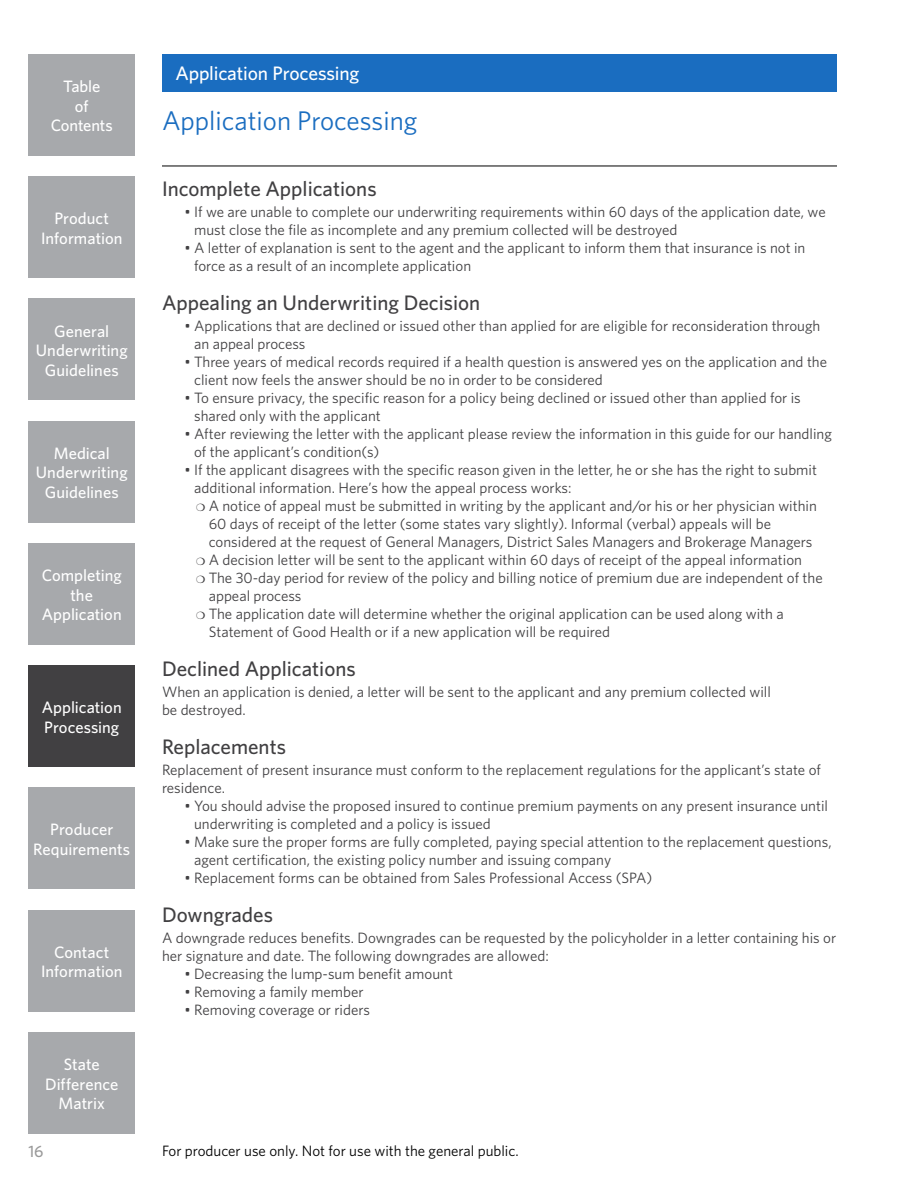
<style>
.page{position:relative;width:918px;height:1188px;background:#fff}
.page>*{position:absolute;margin:0;border:0;box-sizing:border-box;transform-origin:0 0}
.t1{font:27px "Whitney";color:#1a6dc0}
.t2{font:500 21px "Whitney";color:#414042}
.t3{font:500 19.5px "Whitney";letter-spacing:-.01em;color:#fff}
.t4{font:500 16.5px/19.5px "Whitney";color:#fff;text-align:center}
.t5{font:500 16.5px "Whitney";color:#999}
.t6{font:15px/18px "Whitney";color:#414042}
.t7{font:15px "Whitney";color:#000}
</style>
<div class="page">
<div style="left:162px;top:54px;width:675px;height:37px;background:#1a6dc0"></div>
<div style="left:28px;top:176px;width:107px;height:102px;background:#a7a9ac"></div>
<div style="left:28px;top:298px;width:107px;height:102px;background:#a7a9ac"></div>
<div style="left:28px;top:421px;width:107px;height:102px;background:#a7a9ac"></div>
<div style="left:28px;top:543px;width:107px;height:102px;background:#a7a9ac"></div>
<div style="left:28px;top:54px;width:107px;height:102px;background:#a7a9ac"></div>
<div style="left:28px;top:665px;width:107px;height:102px;background:#414042"></div>
<div style="left:28px;top:788px;width:107px;height:102px;background:#a7a9ac"></div>
<div style="left:28px;top:910px;width:107px;height:102px;background:#a7a9ac"></div>
<div style="left:28px;top:1032px;width:107px;height:102px;background:#a7a9ac"></div>
<hr style="left:162px;top:166px;width:675px;height:1px;background:#000">
<p class="t4" style="left:51px;top:76px;width:64px">Table<br>of<br>Contents</p>
<p class="t4" style="left:41px;top:208px;width:83px">Product<br>Information</p>
<p class="t4" style="left:36px;top:321px;width:93px">General<br>Underwriting<br>Guidelines</p>
<p class="t4" style="left:36px;top:443px;width:93px">Medical<br>Underwriting<br>Guidelines</p>
<p class="t4" style="left:42px;top:565px;width:82px">Completing the<br>Application</p>
<p class="t4" style="left:42px;top:697px;width:81px;text-align:left">Application<br>Processing</p>
<p class="t4" style="left:33px;top:820px;width:98px">Producer<br>Requirements</p>
<p class="t4" style="left:41px;top:942px;width:83px">Contact<br>Information</p>
<p class="t4" style="left:45px;top:1054px;width:75px">State<br>Difference<br>Matrix</p>
<p class="t5" style="left:28px;top:1140px;width:17px">16</p>
<h3 class="t3" style="left:176px;top:61px;width:185px">Application Processing</h3>
<h1 class="t1" style="left:162px;top:102px;width:257px">Application Processing</h1>
<h2 class="t2" style="left:162px;top:174px;width:216px">Incomplete Applications</h2>
<p class="t6" style="left:194px;top:202px;width:633px;text-indent:-10px">• If we are unable to complete our underwriting requirements within 60 days of the application date, we must close the file as incomplete and any premium collected will be destroyed</p>
<p class="t6" style="left:194px;top:238px;width:613px;text-indent:-10px">• A letter of explanation is sent to the agent and the applicant to inform them that insurance is not in force as a result of an incomplete application</p>
<h2 class="t2" style="left:162px;top:288px;width:320px">Appealing an Underwriting Decision</h2>
<p class="t6" style="left:194px;top:316px;width:628px;text-indent:-10px">• Applications that are declined or issued other than applied for are eligible for reconsideration through an appeal process</p>
<p class="t6" style="left:194px;top:352px;width:635px;text-indent:-10px">• Three years of medical records required if a health question is answered yes on the application and the client now feels the answer should be no in order to be considered</p>
<p class="t6" style="left:194px;top:388px;width:608px;text-indent:-10px">• To ensure privacy, the specific reason for a policy being declined or issued other than applied for is shared only with the applicant</p>
<p class="t6" style="left:194px;top:424px;width:639px;text-indent:-10px">• After reviewing the letter with the applicant please review the information in this guide for our handling of the applicant’s condition(s)</p>
<p class="t6" style="left:184px;top:460px;width:634px">• If the applicant disagrees with the specific reason given in the letter, he or she has the right to submit</p>
<p class="t6" style="left:194px;top:478px;width:379px">additional information. Here’s how the appeal process works:</p>
<p class="t6" style="left:196px;top:496px;width:622px">❍ A notice of appeal must be submitted in writing by the applicant and/or his or her physician within</p>
<p class="t6" style="left:209px;top:514px;width:564px">60 days of receipt of the letter (some states vary slightly). Informal (verbal) appeals will be</p>
<p class="t6" style="left:209px;top:532px;width:605px">considered at the request of General Managers, District Sales Managers and Brokerage Managers</p>
<p class="t6" style="left:196px;top:550px;width:607px">❍ A decision letter will be sent to the applicant within 60 days of receipt of the appeal information</p>
<p class="t6" style="left:196px;top:568px;width:628px">❍ The 30-day period for review of the policy and billing notice of premium due are independent of the</p>
<p class="t6" style="left:209px;top:586px;width:94px">appeal process</p>
<p class="t6" style="left:196px;top:604px;width:589px">❍ The application date will determine whether the original application can be used along with a</p>
<p class="t6" style="left:209px;top:622px;width:403px">Statement of Good Health or if a new application will be required</p>
<h2 class="t2" style="left:162px;top:654px;width:195px">Declined Applications</h2>
<p class="t6" style="left:162px;top:682px;width:610px">When an application is denied, a letter will be sent to the applicant and any premium collected will be destroyed.</p>
<h2 class="t2" style="left:162px;top:732px;width:126px">Replacements</h2>
<p class="t6" style="left:162px;top:760px;width:661px">Replacement of present insurance must conform to the replacement regulations for the applicant’s state of residence.</p>
<p class="t6" style="left:194px;top:796px;width:635px;text-indent:-10px">• You should advise the proposed insured to continue premium payments on any present insurance until underwriting is completed and a policy is issued</p>
<p class="t6" style="left:194px;top:832px;width:639px;text-indent:-10px">• Make sure the proper forms are fully completed, paying special attention to the replacement questions, agent certification, the existing policy number and issuing company</p>
<p class="t6" style="left:184px;top:868px;width:469px">• Replacement forms can be obtained from Sales Professional Access (SPA)</p>
<h2 class="t2" style="left:162px;top:900px;width:113px">Downgrades</h2>
<p class="t6" style="left:162px;top:928px;width:676px">A downgrade reduces benefits. Downgrades can be requested by the policyholder in a letter containing his or her signature and date. The following downgrades are allowed:</p>
<p class="t6" style="left:184px;top:964px;width:270px">• Decreasing the lump-sum benefit amount</p>
<p class="t6" style="left:184px;top:982px;width:181px">• Removing a family member</p>
<p class="t6" style="left:184px;top:1000px;width:187px">• Removing coverage or riders</p>
<p class="t7" style="left:162px;top:1141px;width:358px">For producer use only. Not for use with the general public.</p>
</div>
